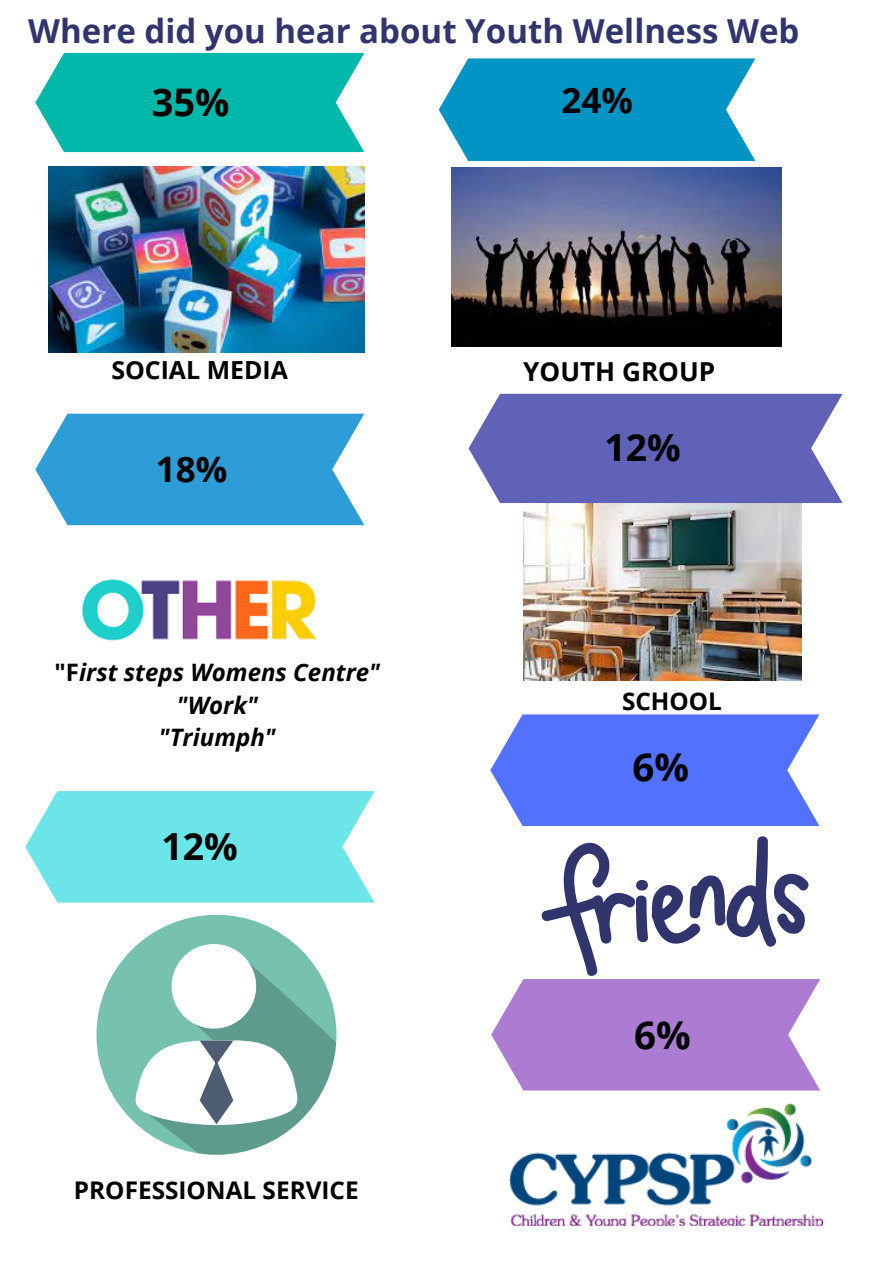
<style>
.page{position:relative;width:894px;height:1264px;background:#fff}
.page>*{position:absolute;margin:0;border:0;box-sizing:border-box;transform-origin:0 0}
.t1{font:700 38.4px "Open Sans";color:#000}
.t2{font:700 38.1px "Open Sans";color:#000}
.t3{font:700 37.35px "Open Sans";color:#000}
.t4{font:700 35.1px "Open Sans";color:#000}
.t5{font:700 34.95px "Open Sans";color:#000}
.t6{font:700 33px "Open Sans";color:#31356e}
.t7{font:700 26.1px "Open Sans";color:#000}
.t8{font:700 24.9px "Open Sans";color:#000}
.t9{font:700 24.3px "Open Sans";color:#000}
.t10{font:italic 700 24px "Open Sans";color:#000}
.s1{font-style:normal}
</style>
<div class="page">
<img style="left:509px;top:1103px;width:313px;height:121px">
<img style="left:49px;top:166px;width:315px;height:186px">
<svg style="left:35px;top:53px;width:329px;height:99px;background:#16beb0"></svg>
<img style="left:523px;top:503px;width:278px;height:178px">
<svg style="left:468px;top:394px;width:374px;height:109px;background:#6c6fbd"></svg>
<img style="left:67px;top:525px;width:267px;height:116px">
<svg style="left:35px;top:413px;width:329px;height:112px;background:#42a6db"></svg>
<svg style="left:490px;top:714px;width:329px;height:112px;background:#637fff"></svg>
<img style="left:451px;top:167px;width:330px;height:179px">
<svg style="left:438px;top:58px;width:317px;height:103px;background:#199eca"></svg>
<svg style="left:25px;top:791px;width:349px;height:111px;background:#79e7ea"></svg>
<div style="left:96px;top:914px;width:240px;height:240px;background:#76c2af;border-radius:50%"></div>
<svg style="left:129px;top:944px;width:207px;height:210px"></svg>
<svg style="left:491px;top:836px;width:329px;height:254px"></svg>
<p class="t6" style="left:28px;top:8px;width:772px">Where did you hear about Youth Wellness Web</p>
<p class="t2" style="left:152px;top:75px;width:79px">35%</p>
<p class="t8" style="left:111px;top:352px;width:178px">SOCIAL MEDIA</p>
<p class="t4" style="left:156px;top:444px;width:73px">18%</p>
<p class="t10" style="left:55px;top:655px;width:327px"><span class="s1">"F</span>irst steps Womens Centre"</p>
<p class="t10" style="left:177px;top:688px;width:83px">"Work"</p>
<p class="t10" style="left:159px;top:720px;width:118px">"Triumph"</p>
<p class="t3" style="left:161px;top:820px;width:78px">12%</p>
<p class="t9" style="left:74px;top:1172px;width:286px">PROFESSIONAL SERVICE</p>
<p class="t5" style="left:561px;top:76px;width:73px">24%</p>
<p class="t7" style="left:523px;top:353px;width:193px">YOUTH GROUP</p>
<p class="t3" style="left:604px;top:421px;width:78px">12%</p>
<p class="t9" style="left:622px;top:683px;width:101px">SCHOOL</p>
<p class="t1" style="left:632px;top:740px;width:58px">6%</p>
<p class="t1" style="left:634px;top:1007px;width:58px">6%</p>
</div>
